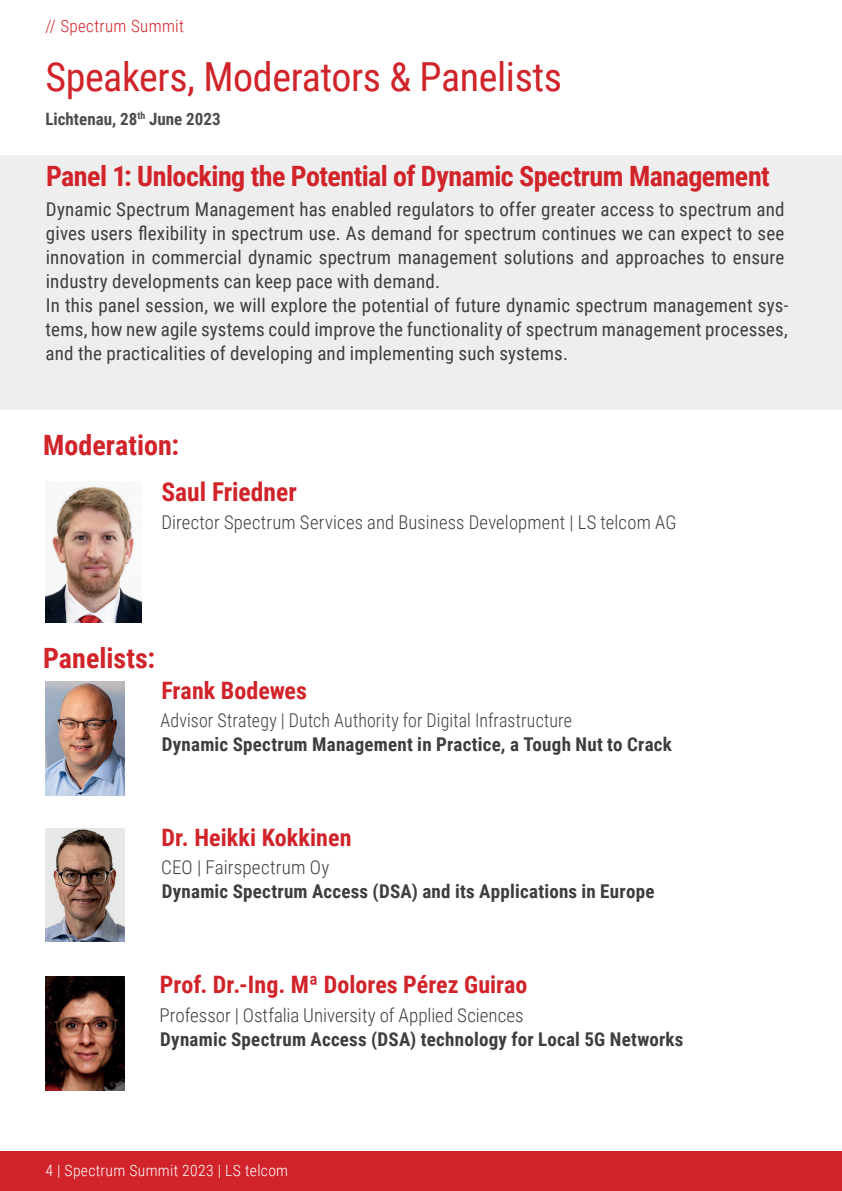
<style>
.page{position:relative;width:842px;height:1191px;background:#fff}
.page>*{position:absolute;margin:0;border:0;box-sizing:border-box;transform-origin:0 0}
.t1{font:40px "Roboto Condensed";letter-spacing:-.01em;color:#d1232a}
.t2{font:700 28px "Roboto Condensed";letter-spacing:-.015em;color:#d1232a}
.t3{font:700 26px "Roboto Condensed";color:#d1232a}
.t4{font:700 24px "Roboto Condensed";color:#d1232a}
.t5{font:19px/24px "Roboto Condensed";letter-spacing:.01em;color:#3e3e3f}
.t6{font:700 19px "Roboto Condensed";letter-spacing:.015em;color:#3e3e3f}
.t7{font:300 19px "Roboto Condensed";letter-spacing:.01em;color:#3e3e3f}
.t8{font:300 19px "Roboto Condensed";letter-spacing:.01em;color:#3e3e3f;scale:.94 1}
.t9{font:700 17px "Roboto Condensed";color:#4b4c4d}
.t10{font:300 17px "Roboto Condensed";letter-spacing:.02em;color:#d1232a}
.t11{font:300 15.6px "Roboto Condensed";letter-spacing:.02em;color:#fff}
</style>
<div class="page">
<div style="left:0;top:1151px;width:842px;height:40px;background:#d1232a"></div>
<div style="left:0;top:155px;width:842px;height:255px;background:#eeeeef"></div>
<img style="left:45px;top:977px;width:80px;height:113px">
<img style="left:45px;top:682px;width:80px;height:113px">
<img style="left:45px;top:486px;width:97px;height:137px">
<img style="left:45px;top:828px;width:80px;height:113px">
<p class="t10" style="left:45px;top:14px;width:140px">// Spectrum Summit</p>
<h1 class="t1" style="left:45px;top:48px;width:518px">Speakers, Moderators &amp; Panelists</h1>
<p class="t9" style="left:45px;top:107px;width:177px">Lichtenau, 28<sup>th</sup> June 2023</p>
<h2 class="t2" style="left:46px;top:156px;width:725px">Panel 1: Unlocking the Potential of Dynamic Spectrum Management</h2>
<p class="t5" style="left:46px;top:196px;width:744px">Dynamic Spectrum Management has enabled regulators to offer greater access to spectrum and gives users flexibility in spectrum use. As demand for spectrum continues we can expect to see innovation in commercial dynamic spectrum management solutions and approaches to ensure industry developments can keep pace with demand.<br>In this panel session, we will explore the potential of future dynamic spectrum management sys&shy;tems, how new agile systems could improve the functionality of spectrum management processes, and the practicalities of developing and implementing such systems.</p>
<h2 class="t2" style="left:43px;top:426px;width:137px">Moderation:</h2>
<h3 class="t3" style="left:161px;top:473px;width:137px">Saul Friedner</h3>
<p class="t7" style="left:161px;top:508px;width:516px">Director Spectrum Services and Business Development | LS telcom AG</p>
<h2 class="t2" style="left:43px;top:638px;width:113px">Panelists:</h2>
<p class="t4" style="left:161px;top:673px;width:147px">Frank Bodewes</p>
<p class="t8" style="left:160px;top:706px;width:439px">Advisor Strategy | Dutch Authority for Digital Infrastructure</p>
<p class="t6" style="left:162px;top:730px;width:512px">Dynamic Spectrum Management in Practice, a Tough Nut to Crack</p>
<p class="t4" style="left:161px;top:820px;width:192px">Dr. Heikki Kokkinen</p>
<p class="t7" style="left:161px;top:854px;width:170px">CEO | Fairspectrum Oy</p>
<p class="t6" style="left:162px;top:878px;width:494px">Dynamic Spectrum Access (DSA) and its Applications in Europe</p>
<p class="t4" style="left:160px;top:968px;width:369px">Prof. Dr.-Ing. Mª Dolores Pérez Guirao</p>
<p class="t7" style="left:160px;top:1001px;width:365px">Professor | Ostfalia University of Applied Sciences</p>
<p class="t6" style="left:160px;top:1025px;width:525px">Dynamic Spectrum Access (DSA) technology for Local 5G Networks</p>
<p class="t11" style="left:45px;top:1159px;width:244px">4 | Spectrum Summit 2023 | LS telcom</p>
</div>
